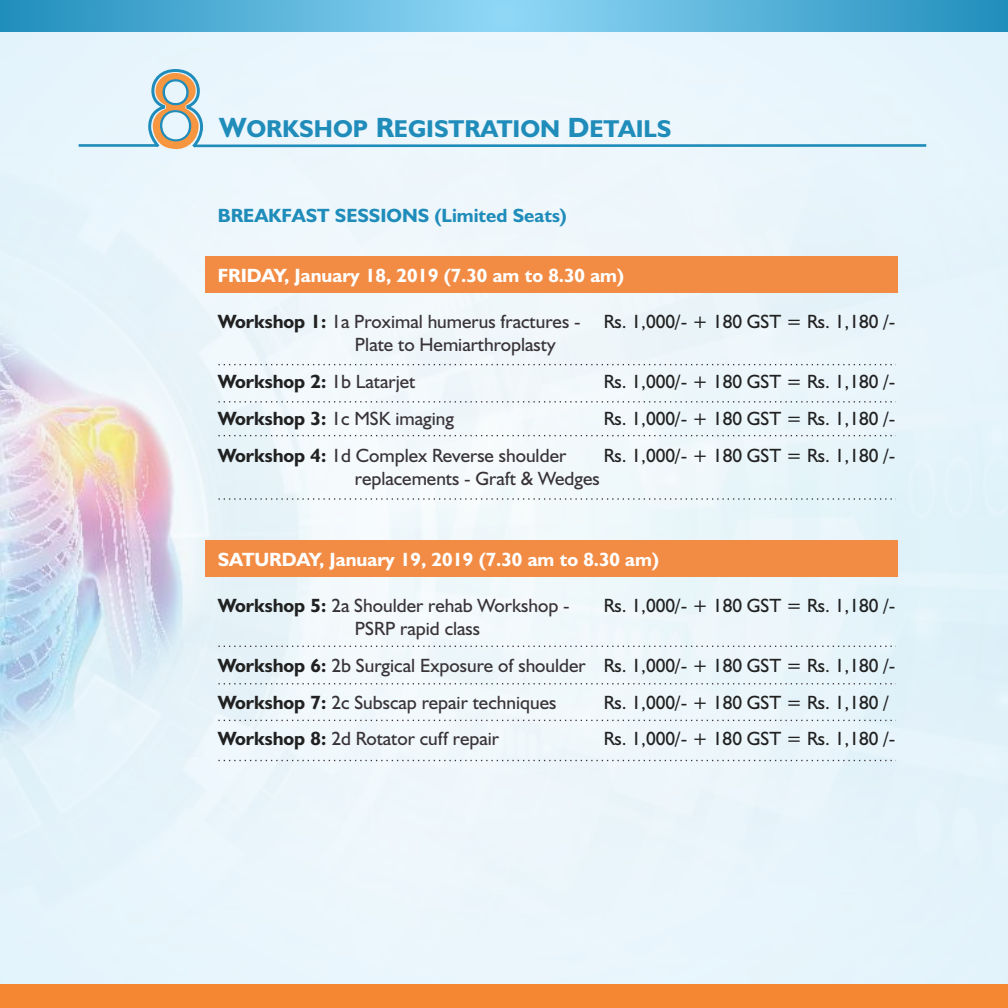
<style>
.page{position:relative;width:1008px;height:1008px;background:#fff}
.page>*{position:absolute;margin:0;border:0;box-sizing:border-box;transform-origin:0 0}
.t1{font:700 24.5px "Humanist 521 BT";color:#1f8cba}
.t2{font:19.25px/36.9px "Humanist 521 BT";color:#383336}
.t3{font:19.25px "Humanist 521 BT";color:#212121}
.t4{font:700 19.25px "Humanist 521 BT";color:#fff}
.t5{font:700 19.25px "Humanist 521 BT";color:#1f8cba}
.t6{font:700 19.25px "Humanist 521 BT";color:#212121}
.s1{font-size:28px}
.s2{font-weight:700;color:#212121}
.s3{color:#212121}
.s4{font-weight:400;color:#383336}
</style>
<div class="page">
<img style="left:0;top:31px;width:1008px;height:953px">
<img style="left:0;top:216px;width:308px;height:541px">
<div style="left:0;top:984px;width:1008px;height:24px;background:#f58733"></div>
<svg style="left:0;top:0;width:1008px;height:31px;background:#58b2d9"></svg>
<div style="left:205px;top:257px;width:693px;height:36px;background:#f28c45"></div>
<div style="left:205px;top:540px;width:693px;height:36px;background:#f28c45"></div>
<svg style="left:218px;top:364px;width:678px;height:1px"></svg>
<svg style="left:218px;top:401px;width:678px;height:1px"></svg>
<svg style="left:218px;top:435px;width:678px;height:1px"></svg>
<svg style="left:218px;top:498px;width:678px;height:2px"></svg>
<svg style="left:218px;top:646px;width:678px;height:1px"></svg>
<svg style="left:218px;top:683px;width:678px;height:1px"></svg>
<svg style="left:218px;top:720px;width:678px;height:1px"></svg>
<svg style="left:218px;top:760px;width:678px;height:1px"></svg>
<svg style="left:147px;top:68px;width:58px;height:83px;background:#c3c5ba"></svg>
<hr style="left:79px;top:144px;width:78px;height:3px;background:#1f8cba">
<hr style="left:194px;top:144px;width:732px;height:3px;background:#1f8cba">
<p class="t1" style="left:219px;top:118px;width:454px"><span class="s1">W</span>ORKSHOP <span class="s1">R</span>EGISTRATION <span class="s1">D</span>ETAILS</p>
<p class="t5" style="left:218px;top:207px;width:351px">BREAKFAST SESSIONS (Limited Seats)</p>
<p class="t4" style="left:218px;top:267px;width:408px">FRIDAY, January 18, 2019 (7.30 am to 8.30 am)</p>
<p class="t2" style="left:355px;top:312px;width:542px;line-height:22.9px;text-indent:-137px"><span class="s2">Workshop 1:</span> 1a Proximal humerus fractures - <span class="s3">Rs. 1,000/- + 180 GST = Rs. 1,180 /-<br></span>Plate to Hemiarthroplasty</p>
<p class="t6" style="left:218px;top:373px;width:199px">Workshop 2: <span class="s4">1b Latarjet</span></p>
<p class="t3" style="left:604px;top:373px;width:293px">Rs. 1,000/- + 180 GST = Rs. 1,180 /-</p>
<p class="t2" style="left:218px;top:401px;width:238px"><span class="s2">Workshop 3:</span> 1c MSK imaging</p>
<p class="t3" style="left:604px;top:410px;width:293px">Rs. 1,000/- + 180 GST = Rs. 1,180 /-</p>
<p class="t2" style="left:218px;top:438px;width:350px"><span class="s2">Workshop 4:</span> 1d Complex Reverse shoulder</p>
<p class="t3" style="left:604px;top:447px;width:293px">Rs. 1,000/- + 180 GST = Rs. 1,180 /-</p>
<p class="t2" style="left:355px;top:461px;width:246px">replacements - Graft &amp; Wedges</p>
<p class="t4" style="left:218px;top:551px;width:443px">SATURDAY, January 19, 2019 (7.30 am to 8.30 am)</p>
<p class="t2" style="left:218px;top:588px;width:354px"><span class="s2">Workshop 5:</span> 2a Shoulder rehab Workshop -</p>
<p class="t3" style="left:604px;top:597px;width:293px">Rs. 1,000/- + 180 GST = Rs. 1,180 /-</p>
<p class="t2" style="left:218px;top:611px;width:679px;text-indent:137px">PSRP rapid class<br><span class="s2">Workshop 6:</span> 2b Surgical Exposure of shoulder <span class="s3">Rs. 1,000/- + 180 GST = Rs. 1,180 /-<br></span><span class="s2">Workshop 7:</span> 2c Subscap repair techniques</p>
<p class="t3" style="left:604px;top:694px;width:287px">Rs. 1,000/- + 180 GST = Rs. 1,180 /</p>
<p class="t2" style="left:218px;top:722px;width:283px"><span class="s2">Workshop 8:</span> 2d Rotator cuff repair</p>
<p class="t3" style="left:604px;top:731px;width:293px">Rs. 1,000/- + 180 GST = Rs. 1,180 /-</p>
</div>
